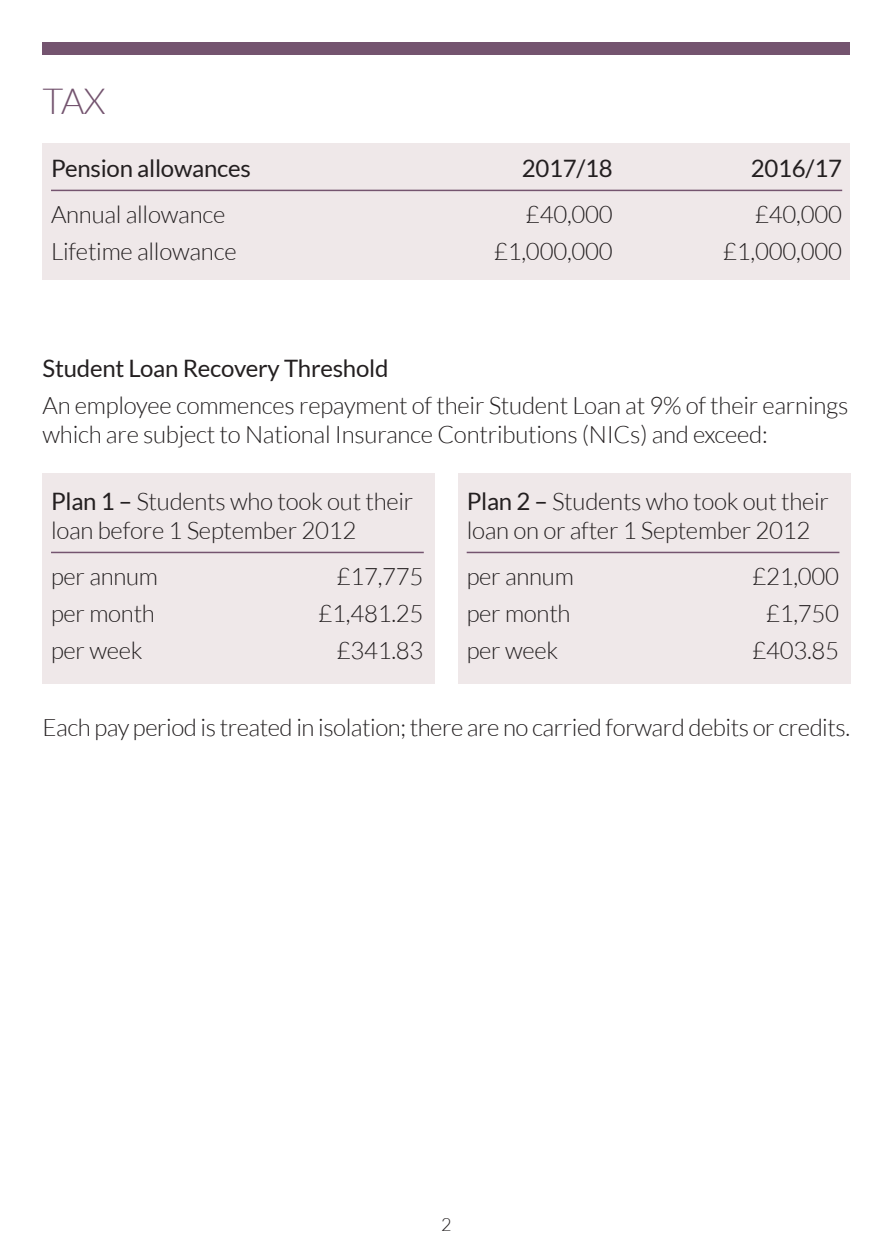
<style>
.page{position:relative;width:893px;height:1259px;background:#fff}
.page>*{position:absolute;margin:0;border:0;box-sizing:border-box;transform-origin:0 0}
.t1{font:300 36px "Lato";color:#74546f}
.t2{font:300 24px/28.8px "Lato";letter-spacing:-.01em;color:#231f20}
.t3{font:24px "Lato";letter-spacing:-.01em;color:#231f20}
.t4{font:300 18px "Lato";color:#231f20}
.s1{font-weight:400}
</style>
<div class="page">
<div style="left:458px;top:473px;width:392px;height:211px;background:#efe8e9"></div>
<div style="left:43px;top:473px;width:392px;height:211px;background:#efe8e9"></div>
<hr style="left:51px;top:552px;width:373px;height:1px;background:#74546f">
<div style="left:43px;top:43px;width:807px;height:12px;background:#74546f"></div>
<hr style="left:467px;top:552px;width:372px;height:1px;background:#74546f">
<div style="left:43px;top:143px;width:807px;height:136px;background:#efe8e9"></div>
<hr style="left:51px;top:190px;width:791px;height:1px;background:#74546f">
<p class="t1" style="left:43px;top:82px;width:65px">TAX</p>
<p class="t3" style="left:51px;top:155px;width:201px">Pension allowances</p>
<p class="t3" style="left:522px;top:155px;width:93px">2017/18</p>
<p class="t3" style="left:751px;top:155px;width:93px">2016/17</p>
<p class="t2" style="left:51px;top:200px;width:176px">Annual allowance</p>
<p class="t2" style="left:526px;top:200px;width:88px">£40,000</p>
<p class="t2" style="left:755px;top:200px;width:88px">£40,000</p>
<p class="t2" style="left:51px;top:237px;width:187px">Lifetime allowance</p>
<p class="t2" style="left:494px;top:237px;width:120px">£1,000,000</p>
<p class="t2" style="left:723px;top:237px;width:120px">£1,000,000</p>
<p class="t3" style="left:43px;top:354px;width:347px">Student Loan Recovery Threshold</p>
<p class="t2" style="left:43px;top:391px;width:807px">An employee commences repayment of their Student Loan at 9% of their earnings which are subject to National Insurance Contributions (NICs) and exceed:</p>
<p class="t2" style="left:51px;top:487px;width:364px"><span class="s1">Plan 1 –</span> Students who took out their loan before 1 September 2012</p>
<p class="t2" style="left:51px;top:562px;width:109px">per annum</p>
<p class="t2" style="left:337px;top:562px;width:88px">£17,775</p>
<p class="t2" style="left:51px;top:599px;width:105px">per month</p>
<p class="t2" style="left:319px;top:599px;width:106px">£1,481.25</p>
<p class="t2" style="left:51px;top:636px;width:93px">per week</p>
<p class="t2" style="left:337px;top:636px;width:88px">£341.83</p>
<p class="t2" style="left:467px;top:487px;width:364px"><span class="s1">Plan 2 –</span> Students who took out their loan on or after 1 September 2012</p>
<p class="t2" style="left:467px;top:562px;width:109px">per annum</p>
<p class="t2" style="left:752px;top:562px;width:88px">£21,000</p>
<p class="t2" style="left:467px;top:599px;width:105px">per month</p>
<p class="t2" style="left:766px;top:599px;width:75px">£1,750</p>
<p class="t2" style="left:467px;top:636px;width:93px">per week</p>
<p class="t2" style="left:752px;top:636px;width:88px">£403.85</p>
<p class="t2" style="left:43px;top:713px;width:809px">Each pay period is treated in isolation; there are no carried forward debits or credits.</p>
<p class="t4" style="left:441px;top:1214px;width:12px">2</p>
</div>
